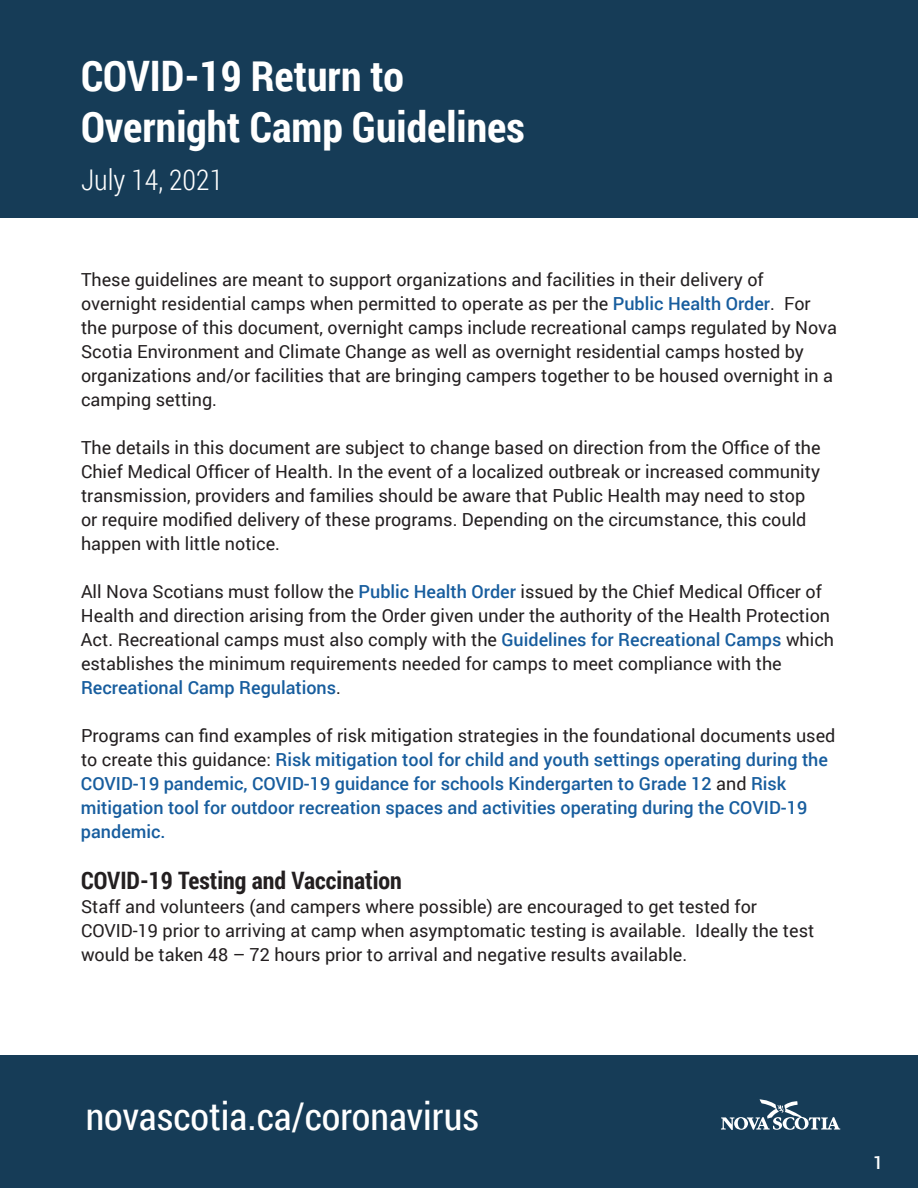
<style>
.page{position:relative;width:918px;height:1188px;background:#fff}
.page>*{position:absolute;margin:0;border:0;box-sizing:border-box;transform-origin:0 0}
.t1{font:700 42px/51px "Roboto Condensed";color:#fff}
.t2{font:38.25px "Roboto Condensed";color:#fff}
.t3{font:300 28.5px "Roboto Condensed";color:#fff}
.t4{font:700 24px "Roboto Condensed";color:#231f20}
.t5{font:18px/24px "Roboto";color:#231f20}
.t6{font:500 18px/24px "Roboto";color:#175d9e}
.t7{font:500 18px "Roboto";color:#fff}
.s1{font-weight:500;color:#175d9e}
.s2{font-weight:400;color:#231f20}
</style>
<div class="page">
<div style="left:0;top:1055px;width:918px;height:133px;background:#163c57"></div>
<svg style="left:721px;top:1099px;width:119px;height:31px"></svg>
<div style="left:0;top:0;width:918px;height:217px;background:#163c57"></div>
<h1 class="t1" style="left:81px;top:49px;width:445px">COVID-19 Return to<br>Overnight Camp Guidelines</h1>
<h3 class="t3" style="left:81px;top:160px;width:144px">July 14, 2021</h3>
<p class="t5" style="left:81px;top:267px;width:758px">These guidelines are meant to support organizations and facilities in their delivery of overnight residential camps when permitted to operate as per the <span class="s1">Public Health Order</span>. For the purpose of this document, overnight camps include recreational camps regulated by Nova Scotia Environment and Climate Change as well as overnight residential camps hosted by organizations and/or facilities that are bringing campers together to be housed overnight in a camping setting.</p>
<p class="t5" style="left:81px;top:435px;width:741px">The details in this document are subject to change based on direction from the Office of the Chief Medical Officer of Health. In the event of a localized outbreak or increased community transmission, providers and families should be aware that Public Health may need to stop or require modified delivery of these programs. Depending on the circumstance, this could happen with little notice.</p>
<p class="t5" style="left:81px;top:579px;width:755px">All Nova Scotians must follow the <span class="s1">Public Health Order</span> issued by the Chief Medical Officer of Health and direction arising from the Order given under the authority of the Health Protection Act. Recreational camps must also comply with the <span class="s1">Guidelines for Recreational Camps</span> which establishes the minimum requirements needed for camps to meet compliance with the <span class="s1">Recreational Camp Regulations</span>.</p>
<p class="t6" style="left:81px;top:723px;width:756px"><span class="s2">Programs can find examples of risk mitigation strategies in the foundational documents used to create this guidance:</span> Risk mitigation tool for child and youth settings operating during the COVID-19 pandemic, COVID-19 guidance for schools Kindergarten to Grade 12 <span class="s2">and</span> Risk mitigation tool for outdoor recreation spaces and activities operating during the COVID-19 pandemic.</p>
<h3 class="t4" style="left:81px;top:863px;width:322px">COVID-19 Testing and Vaccination</h3>
<p class="t5" style="left:81px;top:894px;width:735px">Staff and volunteers (and campers where possible) are encouraged to get tested for<br>COVID-19 prior to arriving at camp when asymptomatic testing is available. Ideally the test would be taken 48 – 72 hours prior to arrival and negative results available.</p>
<h2 class="t2" style="left:86px;top:1090px;width:395px">novascotia.ca/coronavirus</h2>
<p class="t7" style="left:873px;top:1150px;width:12px">1</p>
</div>
